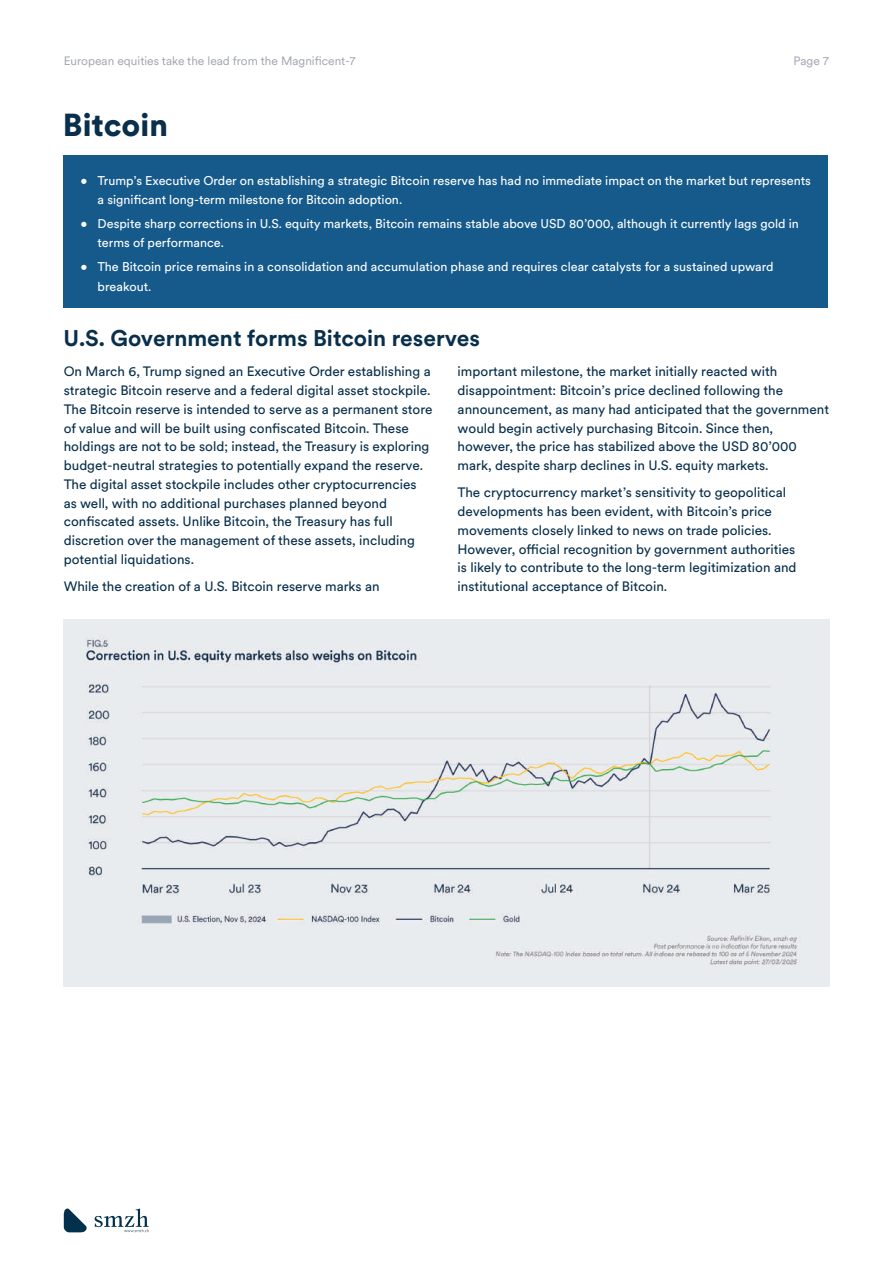
<style>
.page{position:relative;width:893px;height:1263px;background:#fff}
.page>*{position:absolute;margin:0;border:0;box-sizing:border-box;transform-origin:0 0}
.t1{font:900 31.5px "Circular XX";color:#092f4b}
.t2{font:700 22.5px "Circular XX";color:#092f4b}
.t3{font:13.5px/18.8px "Circular XX";color:#092f4b}
.t4{font:12.6px/19.5px "Circular XX";color:#fff}
.t5{font:12px "Circular XX";color:#a0a3b1}
</style>
<div class="page">
<div style="left:64px;top:156px;width:764px;height:152px;background:#155a8b"></div>
<svg style="left:63px;top:1208px;width:24px;height:24px"></svg>
<svg style="left:95px;top:1208px;width:54px;height:25px"></svg>
<img style="left:64px;top:619px;width:765px;height:367px">
<p class="t5" style="left:64px;top:53px;width:293px">European equities take the lead from the Magnificent-7</p>
<p class="t5" style="left:793px;top:53px;width:37px">Page 7</p>
<h1 class="t1" style="left:63px;top:103px;width:107px">Bitcoin</h1>
<p class="t4" style="left:98px;top:170px;width:715px;text-indent:-17px">• Trump’s Executive Order on establishing a strategic Bitcoin reserve has had no immediate impact on the market but represents a significant long-term milestone for Bitcoin adoption.</p>
<p class="t4" style="left:98px;top:213px;width:703px;text-indent:-17px">• Despite sharp corrections in U.S. equity markets, Bitcoin remains stable above USD 80’000, although it currently lags gold in terms of performance.</p>
<p class="t4" style="left:98px;top:256px;width:677px;text-indent:-17px">• The Bitcoin price remains in a consolidation and accumulation phase and requires clear catalysts for a sustained upward breakout.</p>
<h2 class="t2" style="left:64px;top:323px;width:418px">U.S. Government forms Bitcoin reserves</h2>
<p class="t3" style="left:64px;top:362px;width:370px">On March 6, Trump signed an Executive Order establishing a strategic Bitcoin reserve and a federal digital asset stockpile.<br>The Bitcoin reserve is intended to serve as a permanent store of value and will be built using confiscated Bitcoin. These holdings are not to be sold; instead, the Treasury is exploring budget-neutral strategies to potentially expand the reserve.<br>The digital asset stockpile includes other cryptocurrencies as well, with no additional purchases planned beyond confiscated assets. Unlike Bitcoin, the Treasury has full discretion over the management of these assets, including potential liquidations.</p>
<p class="t3" style="left:64px;top:576px;width:317px">While the creation of a U.S. Bitcoin reserve marks an</p>
<p class="t3" style="left:458px;top:362px;width:373px">important milestone, the market initially reacted with disappointment: Bitcoin’s price declined following the announcement, as many had anticipated that the government would begin actively purchasing Bitcoin. Since then, however, the price has stabilized above the USD 80’000 mark, despite sharp declines in U.S. equity markets.</p>
<p class="t3" style="left:458px;top:483px;width:340px">The cryptocurrency market’s sensitivity to geopolitical developments has been evident, with Bitcoin’s price movements closely linked to news on trade policies.<br>However, official recognition by government authorities is likely to contribute to the long-term legitimization and institutional acceptance of Bitcoin.</p>
</div>
